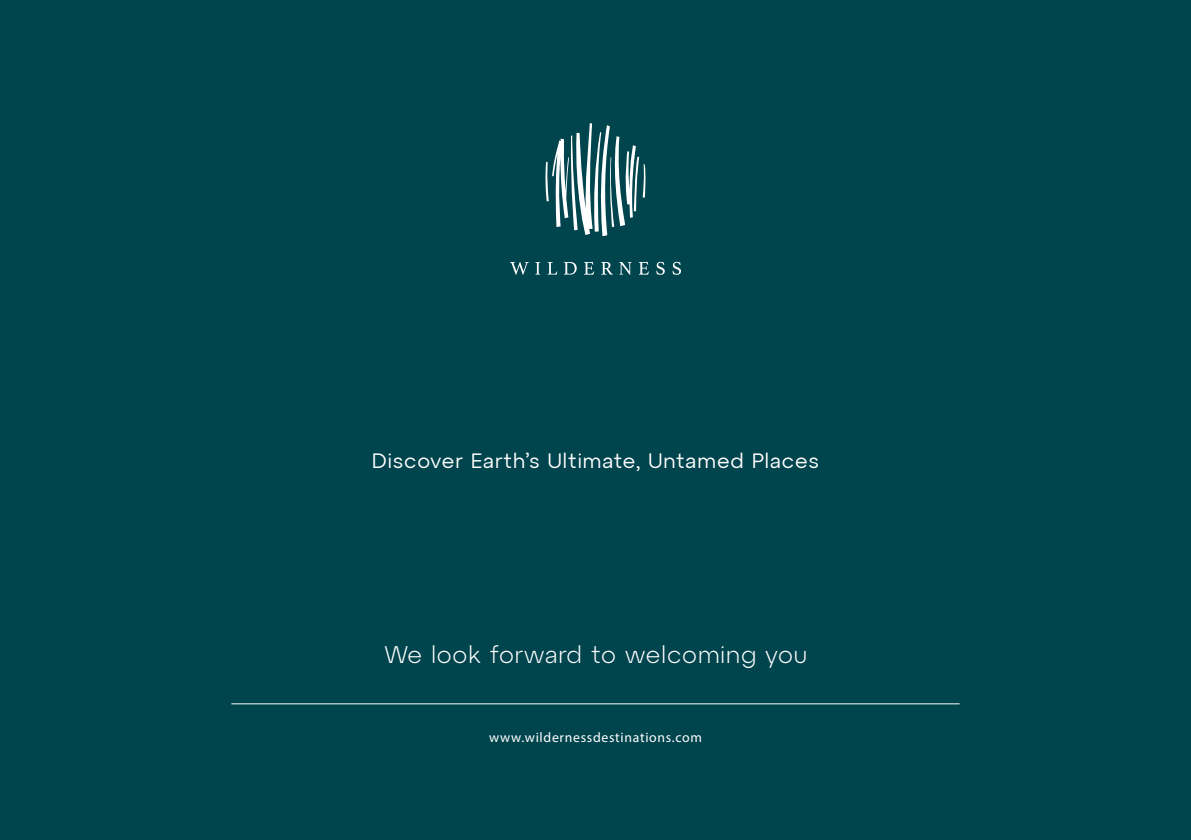
<style>
.page{position:relative;width:1191px;height:840px;background:#fff}
.page>*{position:absolute;margin:0;border:0;box-sizing:border-box;transform-origin:0 0}
.t1{font:24px "Atyp";letter-spacing:.035em;color:#fff}
.t2{font:20.6px "Atyp Text";letter-spacing:.05em;color:#fff}
.t3{font:13.8px "Myriad Pro";letter-spacing:.05em;color:#fff}
</style>
<div class="page">
<div style="left:0;top:0;width:1191px;height:839px;background:#00444d"></div>
<hr style="left:231px;top:703px;width:728px;height:1px;background:#fff">
<svg style="left:510px;top:262px;width:19px;height:12px"></svg>
<svg style="left:535px;top:262px;width:5px;height:12px"></svg>
<svg style="left:547px;top:262px;width:10px;height:12px"></svg>
<svg style="left:564px;top:262px;width:12px;height:12px"></svg>
<svg style="left:584px;top:262px;width:10px;height:12px"></svg>
<svg style="left:601px;top:262px;width:12px;height:12px"></svg>
<svg style="left:619px;top:262px;width:12px;height:12px"></svg>
<svg style="left:639px;top:262px;width:10px;height:12px"></svg>
<svg style="left:656px;top:262px;width:9px;height:12px"></svg>
<svg style="left:672px;top:262px;width:9px;height:12px"></svg>
<svg style="left:545px;top:123px;width:101px;height:113px"></svg>
<p class="t2" style="left:372px;top:445px;width:448px">Discover Earth’s Ultimate, Untamed Places</p>
<p class="t1" style="left:384px;top:636px;width:425px">We look forward to welcoming you</p>
<p class="t3" style="left:489px;top:728px;width:214px">www.wildernessdestinations.com</p>
</div>
